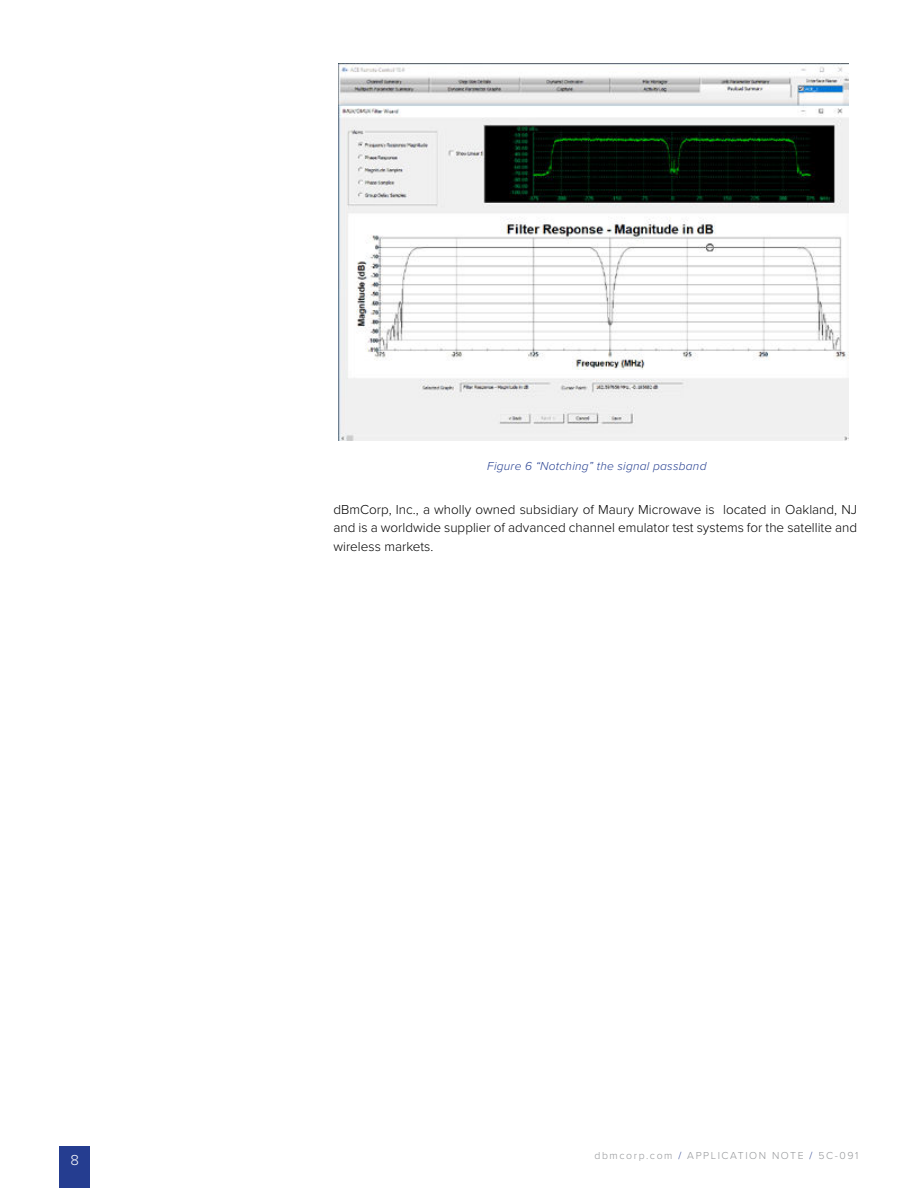
<style>
.page{position:relative;width:918px;height:1188px;background:#fff}
.page>*{position:absolute;margin:0;border:0;box-sizing:border-box;transform-origin:0 0}
.t1{font:300 15px "Proxima Nova";color:#fff}
.t2{font:300 13.5px/18.8px "Proxima Nova";color:#000;text-align:justify}
.t3{font:italic 300 12px "Proxima Nova";letter-spacing:.02em;color:#243e90}
.t4{font:300 10.5px "Proxima Nova";letter-spacing:.15em;color:#939598}
.s1{color:#253d90}
</style>
<div class="page">
<div style="left:59px;top:1147px;width:31px;height:41px;background:#253d90"></div>
<img style="left:338px;top:64px;width:511px;height:377px">
<p class="t1" style="left:71px;top:1154px;width:10px">8</p>
<p class="t3" style="left:487px;top:461px;width:221px">Figure 6 “Notching” the signal passband</p>
<p class="t2" style="left:333px;top:501px;width:525px">dBmCorp, Inc., a wholly owned subsidiary of Maury Microwave is located in Oakland, NJ and is a worldwide supplier of advanced channel emulator test systems for the satellite and wireless markets.</p>
<p class="t4" style="left:594px;top:1152px;width:265px">dbmcorp.com <span class="s1">/</span> APPLICATION NOTE <span class="s1">/</span> 5C-091</p>
</div>
